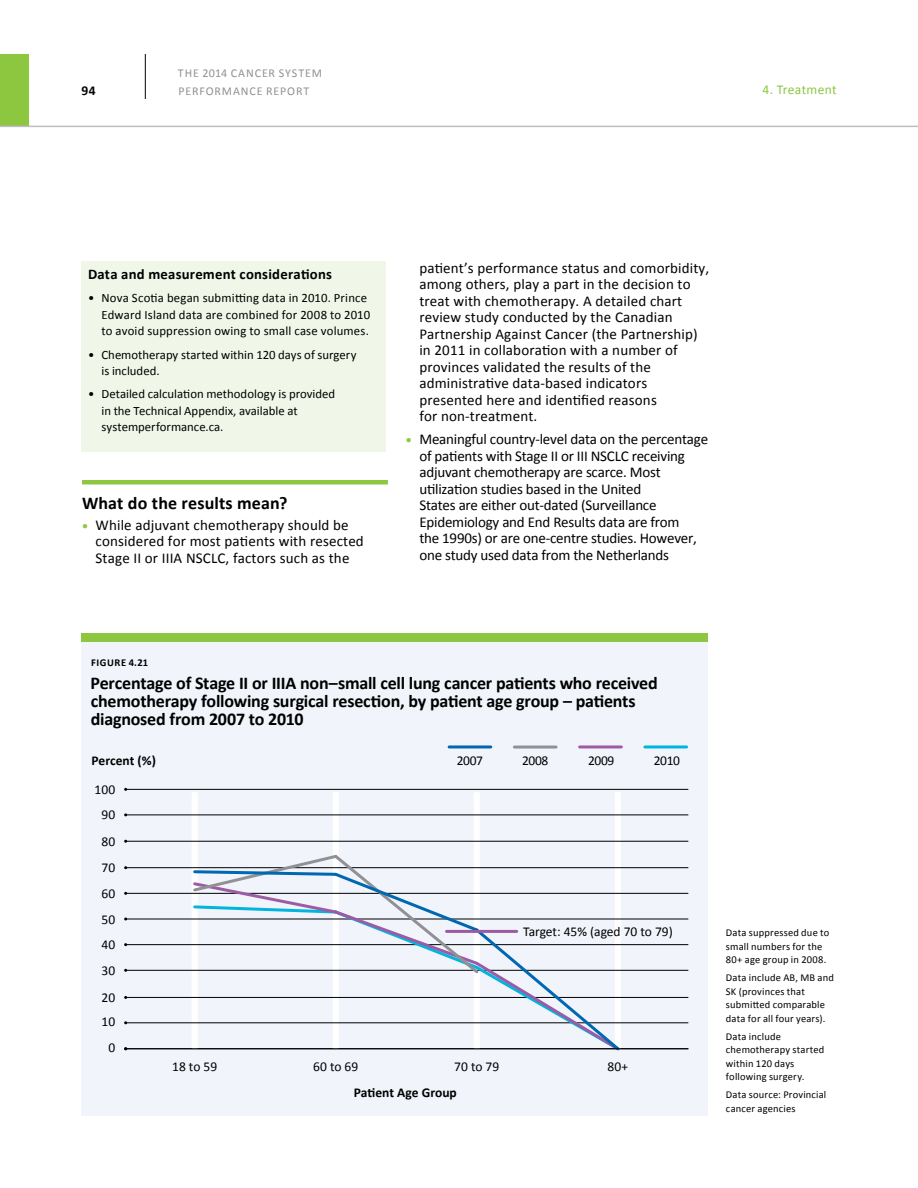
<style>
.page{position:relative;width:918px;height:1188px;background:#fff}
.page>*{position:absolute;margin:0;border:0;box-sizing:border-box;transform-origin:0 0}
.t1{font:700 18px/18px "Calibri";letter-spacing:-.015em;color:#000}
.t2{font:15px/16.5px "Calibri";letter-spacing:.01em;color:#000}
.t3{font:15px/16.5px "Calibri";letter-spacing:-.015em;color:#000}
.t4{font:700 14.7px "Calibri";color:#000}
.t5{font:13.5px "Calibri";color:#000}
.t6{font:700 13.5px "Calibri";color:#000}
.t7{font:13.5px "Calibri";letter-spacing:.025em;color:#8dc63f}
.t8{font:12.75px/16.5px "Calibri";letter-spacing:.005em;color:#000}
.t9{font:12px/18px "Calibri";letter-spacing:.07em;color:#919195}
.t10{font:10.5px/13.5px "Calibri";letter-spacing:.015em;color:#000}
.t11{font:700 10.5px "Calibri";letter-spacing:.055em;color:#000}
.s1{font-weight:700;font-size:12px;color:#8dc63f}
</style>
<div class="page">
<div style="left:0;top:54px;width:29px;height:72px;background:#8dc63f"></div>
<div style="left:81px;top:639px;width:627px;height:477px;background:#f1f4fa"></div>
<div style="left:192px;top:792px;width:6px;height:257px;background:#fff"></div>
<div style="left:333px;top:792px;width:6px;height:257px;background:#fff"></div>
<div style="left:474px;top:792px;width:6px;height:257px;background:#fff"></div>
<div style="left:615px;top:792px;width:6px;height:257px;background:#fff"></div>
<hr style="left:126px;top:1022px;width:562px;height:1px;background:#000">
<hr style="left:126px;top:997px;width:562px;height:1px;background:#000">
<hr style="left:126px;top:970px;width:562px;height:1px;background:#000">
<hr style="left:126px;top:944px;width:562px;height:1px;background:#000">
<hr style="left:126px;top:919px;width:562px;height:1px;background:#000">
<hr style="left:126px;top:893px;width:562px;height:1px;background:#000">
<hr style="left:126px;top:867px;width:562px;height:1px;background:#000">
<hr style="left:126px;top:841px;width:562px;height:1px;background:#000">
<hr style="left:126px;top:815px;width:562px;height:1px;background:#000">
<hr style="left:126px;top:789px;width:562px;height:1px;background:#000">
<svg style="left:191px;top:855px;width:431px;height:196px"></svg>
<hr style="left:449px;top:745px;width:42px;height:3px;background:#0067b1">
<hr style="left:514px;top:746px;width:42px;height:3px;background:#919195">
<hr style="left:580px;top:745px;width:41px;height:3px;background:#9b5ba5">
<hr style="left:645px;top:745px;width:42px;height:3px;background:#00b6de">
<hr style="left:447px;top:930px;width:70px;height:3px;background:#9b5ba4">
<hr style="left:126px;top:1048px;width:562px;height:1px;background:#000">
<div style="left:81px;top:633px;width:627px;height:9px;background:#8dc63f"></div>
<hr style="left:82px;top:480px;width:306px;height:4px;background:#8dc63f">
<div style="left:81px;top:261px;width:305px;height:191px;background:#f0f7e8"></div>
<hr style="left:145px;top:54px;width:1px;height:45px;background:#000">
<hr style="left:0;top:126px;width:918px;height:1px;background:#bcbec0">
<p class="t6" style="left:82px;top:81px;width:16px">94</p>
<p class="t9" style="left:178px;top:64px;width:146px">THE 2014 CANCER SYSTEM<br>PERFORMANCE REPORT</p>
<p class="t7" style="left:763px;top:81px;width:76px">4. Treatment</p>
<p class="t4" style="left:88px;top:265px;width:246px">Data and measurement considerations</p>
<p class="t8" style="left:102px;top:290px;width:270px;text-indent:-14px">• Nova Scotia began submitting data in 2010. Prince<br>Edward Island data are combined for 2008 to 2010 to avoid suppression owing to small case volumes.</p>
<p class="t8" style="left:102px;top:346px;width:256px;text-indent:-14px">• Chemotherapy started within 120 days of surgery is included.</p>
<p class="t8" style="left:102px;top:386px;width:235px;text-indent:-14px">• Detailed calculation methodology is provided in the Technical Appendix, available at systemperformance.ca.</p>
<p class="t1" style="left:82px;top:494px;width:207px">What do the results mean?</p>
<p class="t2" style="left:96px;top:516px;width:270px;text-indent:-14px"><span class="s1">•</span> While adjuvant chemotherapy should be considered for most patients with resected<br>Stage II or IIIA NSCLC, factors such as the</p>
<p class="t2" style="left:419px;top:259px;width:291px">patient’s performance status and comorbidity, among others, play a part in the decision to treat with chemotherapy. A detailed chart review study conducted by the Canadian Partnership Against Cancer (the Partnership) in 2011 in collaboration with a number of provinces validated the results of the administrative data-based indicators presented here and identified reasons<br>for non-treatment.</p>
<p class="t3" style="left:419px;top:431px;width:290px;text-indent:-14px"><span class="s1">•</span> Meaningful country-level data on the percentage of patients with Stage II or III NSCLC receiving adjuvant chemotherapy are scarce. Most utilization studies based in the United<br>States are either out-dated (Surveillance Epidemiology and End Results data are from<br>the 1990s) or are one-centre studies. However, one study used data from the Netherlands</p>
<p class="t11" style="left:91px;top:656px;width:58px">FIGURE 4.21</p>
<p class="t1" style="left:91px;top:674px;width:569px">Percentage of Stage II or IIIA non–small cell lung cancer patients who received chemotherapy following surgical resection, by patient age group – patients diagnosed from 2007 to 2010</p>
<p class="t6" style="left:91px;top:753px;width:66px">Percent (%)</p>
<p class="t5" style="left:95px;top:781px;width:22px">100</p>
<p class="t5" style="left:102px;top:807px;width:15px">90</p>
<p class="t5" style="left:102px;top:833px;width:15px">80</p>
<p class="t5" style="left:102px;top:859px;width:15px">70</p>
<p class="t5" style="left:102px;top:885px;width:15px">60</p>
<p class="t5" style="left:102px;top:911px;width:15px">50</p>
<p class="t5" style="left:102px;top:936px;width:15px">40</p>
<p class="t5" style="left:102px;top:962px;width:15px">30</p>
<p class="t5" style="left:102px;top:989px;width:15px">20</p>
<p class="t5" style="left:102px;top:1013px;width:15px">10</p>
<p class="t5" style="left:109px;top:1039px;width:8px">0</p>
<p class="t5" style="left:457px;top:753px;width:28px">2007</p>
<p class="t5" style="left:522px;top:753px;width:28px">2008</p>
<p class="t5" style="left:588px;top:753px;width:28px">2009</p>
<p class="t5" style="left:654px;top:753px;width:28px">2010</p>
<p class="t5" style="left:523px;top:923px;width:151px">Target: 45% (aged 70 to 79)</p>
<p class="t5" style="left:172px;top:1058px;width:46px">18 to 59</p>
<p class="t5" style="left:313px;top:1058px;width:46px">60 to 69</p>
<p class="t5" style="left:454px;top:1058px;width:46px">70 to 79</p>
<p class="t5" style="left:608px;top:1058px;width:22px">80+</p>
<p class="t6" style="left:354px;top:1084px;width:105px">Patient Age Group</p>
<p class="t10" style="left:726px;top:926px;width:105px">Data suppressed due to small numbers for the<br>80+ age group in 2008.</p>
<p class="t10" style="left:726px;top:971px;width:110px">Data include AB, MB and<br>SK (provinces that submitted comparable data for all four years).</p>
<p class="t10" style="left:726px;top:1029px;width:100px">Data include chemotherapy started within 120 days following surgery.</p>
<p class="t10" style="left:726px;top:1088px;width:102px">Data source: Provincial cancer agencies</p>
</div>
